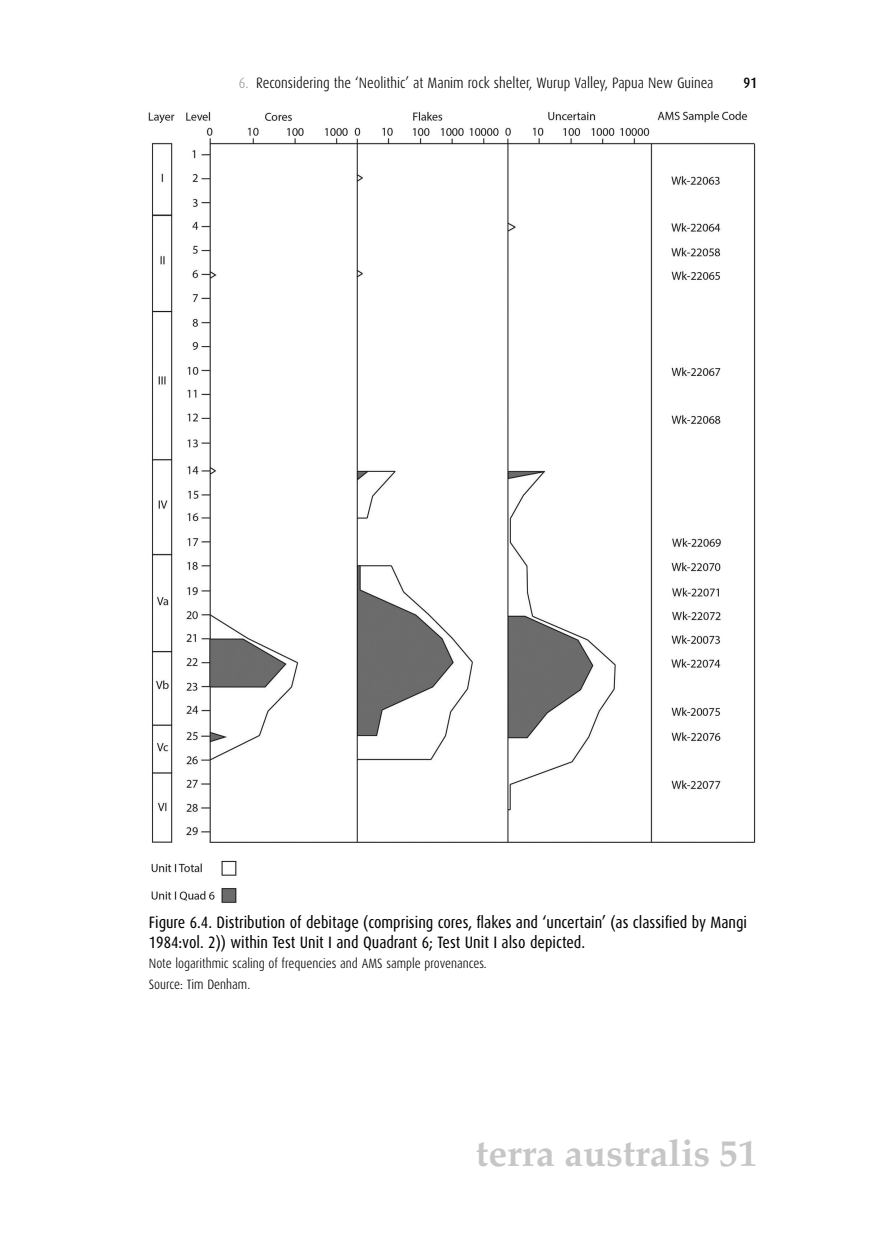
<style>
.page{position:relative;width:872px;height:1234px;background:#fff}
.page>*{position:absolute;margin:0;border:0;box-sizing:border-box;transform-origin:0 0}
.t1{font:700 37.5px "Palatino";color:#c6c6c6}
.t2{font:16.5px/19.5px "Dax Condensed";color:#000}
.t3{font:300 15px "Dax Condensed";color:#000}
.t4{font:500 15px "Dax Condensed";color:#000}
.t5{font:300 13.5px/20.7px "Dax Condensed";color:#000}
.s1{color:#9d9d9c}
</style>
<div class="page">
<img style="left:149px;top:111px;width:607px;height:792px">
<p class="t3" style="left:239px;top:75px;width:476px"><span class="s1">6.</span> Reconsidering the ‘Neolithic’ at Manim rock shelter, Wurup Valley, Papua New Guinea</p>
<p class="t4" style="left:743px;top:75px;width:15px">91</p>
<p class="t2" style="left:149px;top:912px;width:600px">Figure 6.4. Distribution of debitage (comprising cores, flakes and ‘uncertain’ (as classified by Mangi<br>1984:vol. 2)) within Test Unit I and Quadrant 6; Test Unit I also depicted.</p>
<p class="t5" style="left:149px;top:953px;width:339px">Note logarithmic scaling of frequencies and AMS sample provenances.<br>Source: Tim Denham.</p>
<h1 class="t1" style="left:476px;top:1120px;width:283px">terra australis 51</h1>
</div>
